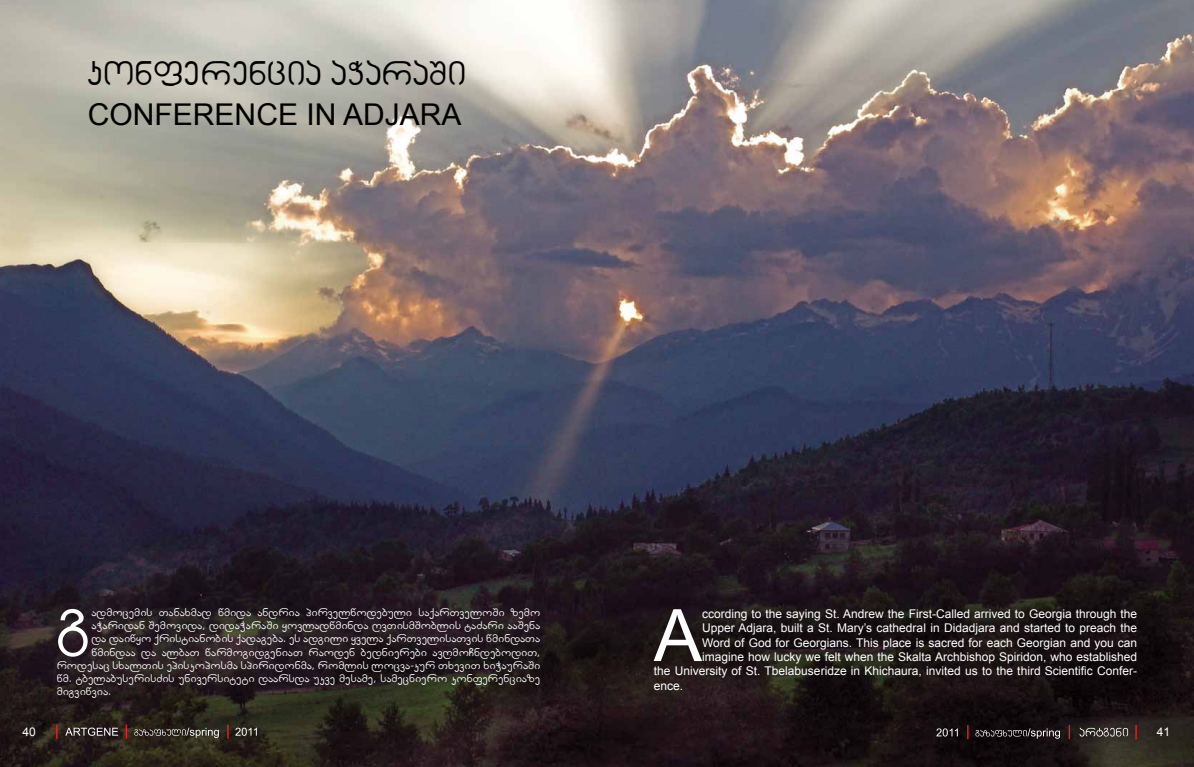
<style>
.page{position:relative;width:1194px;height:767px;background:#fff}
.page>*{position:absolute;margin:0;border:0;box-sizing:border-box;transform-origin:0 0}
.t1{font:72.4px "Arial";color:#fff}
.t2{font:66.7px "Avaza";color:#fff}
.t3{font:34px "Avant Garde Mtavruli";color:#000}
.t4{font:30px "Arial";color:#000}
.t5{font:12px "Arial";color:#fff}
.t6{font:11px "Avaza";color:#fff}
</style>
<div class="page">
<img style="left:0;top:0;width:1193px;height:767px">
<svg style="left:65px;top:727px;width:53px;height:9px"></svg>
<svg style="left:235px;top:727px;width:22px;height:9px"></svg>
<svg style="left:134px;top:727px;width:85px;height:11px"></svg>
<svg style="left:56px;top:724px;width:2px;height:15px"></svg>
<svg style="left:126px;top:724px;width:1px;height:15px"></svg>
<svg style="left:227px;top:724px;width:1px;height:15px"></svg>
<svg style="left:936px;top:728px;width:21px;height:8px"></svg>
<svg style="left:975px;top:728px;width:84px;height:11px"></svg>
<svg style="left:1079px;top:728px;width:49px;height:8px"></svg>
<svg style="left:1135px;top:725px;width:1px;height:14px"></svg>
<svg style="left:1068px;top:725px;width:2px;height:14px"></svg>
<svg style="left:967px;top:725px;width:1px;height:14px"></svg>
<h3 class="t3" style="left:86px;top:58px;width:381px">KONFERENCIA AWARASI</h3>
<h3 class="t4" style="left:88px;top:95px;width:375px">CONFERENCE IN ADJARA</h3>
<h2 class="t2" style="left:57px;top:584px;width:36px">G</h2>
<p class="t6" style="left:91px;top:607px;width:450px">ADMOCEMIS TANAXMAD WMIDA ANDRIA PIRVELWODEBULI SAQARTVELOSI ZEMO</p>
<p class="t6" style="left:91px;top:620px;width:450px">AWARIDAN SEMOVIDA, DIDAWARASI YOVLADWMINDA RVTISMSOBLIS TAZARI AASENA</p>
<p class="t6" style="left:91px;top:633px;width:450px">DA DAIWYO QRISTIANOBIS QADAGEBA. EES ADGILI YVELA QARTVELISATVIS WMINDATA</p>
<p class="t6" style="left:91px;top:646px;width:450px">WMINDAA DA ALBAT WARMOGIDGENIAT RAODEN BEDNIEREBI AVRMOCNDEBODIT,</p>
<p class="t6" style="left:57px;top:660px;width:485px">RODESAC SXALTIS EPISKOPOSMA SPIRIDONMA, ROMLIS LOCVA-KUR TXEVIT XIWAURASI</p>
<p class="t6" style="left:57px;top:673px;width:485px">WM. TBELABUSERISZIS UNIVERSITETI DAARSDA UKVE MESAME, SAMECNIERO KONFERENCIAZE</p>
<p class="t6" style="left:57px;top:686px;width:56px">MIGVIWVIA.</p>
<h1 class="t1" style="left:653px;top:588px;width:50px">A</h1>
<p class="t5" style="left:702px;top:606px;width:437px">ccording to the saying St. Andrew the First-Called arrived to Georgia through the</p>
<p class="t5" style="left:702px;top:620px;width:437px">Upper Adjara, built a St. Mary’s cathedral in Didadjara and started to preach the</p>
<p class="t5" style="left:702px;top:634px;width:437px">Word of God for Georgians. This place is sacred for each Georgian and you can</p>
<p class="t5" style="left:702px;top:649px;width:437px">imagine how lucky we felt when the Skalta Archbishop Spiridon, who established</p>
<p class="t5" style="left:653px;top:663px;width:485px">the University of St. Tbelabuseridze in Khichaura, invited us to the third Scientific Confer-</p>
<p class="t5" style="left:653px;top:678px;width:31px">ence.</p>
<p class="t5" style="left:23px;top:724px;width:15px">40</p>
<p class="t5" style="left:1156px;top:724px;width:15px">41</p>
</div>
